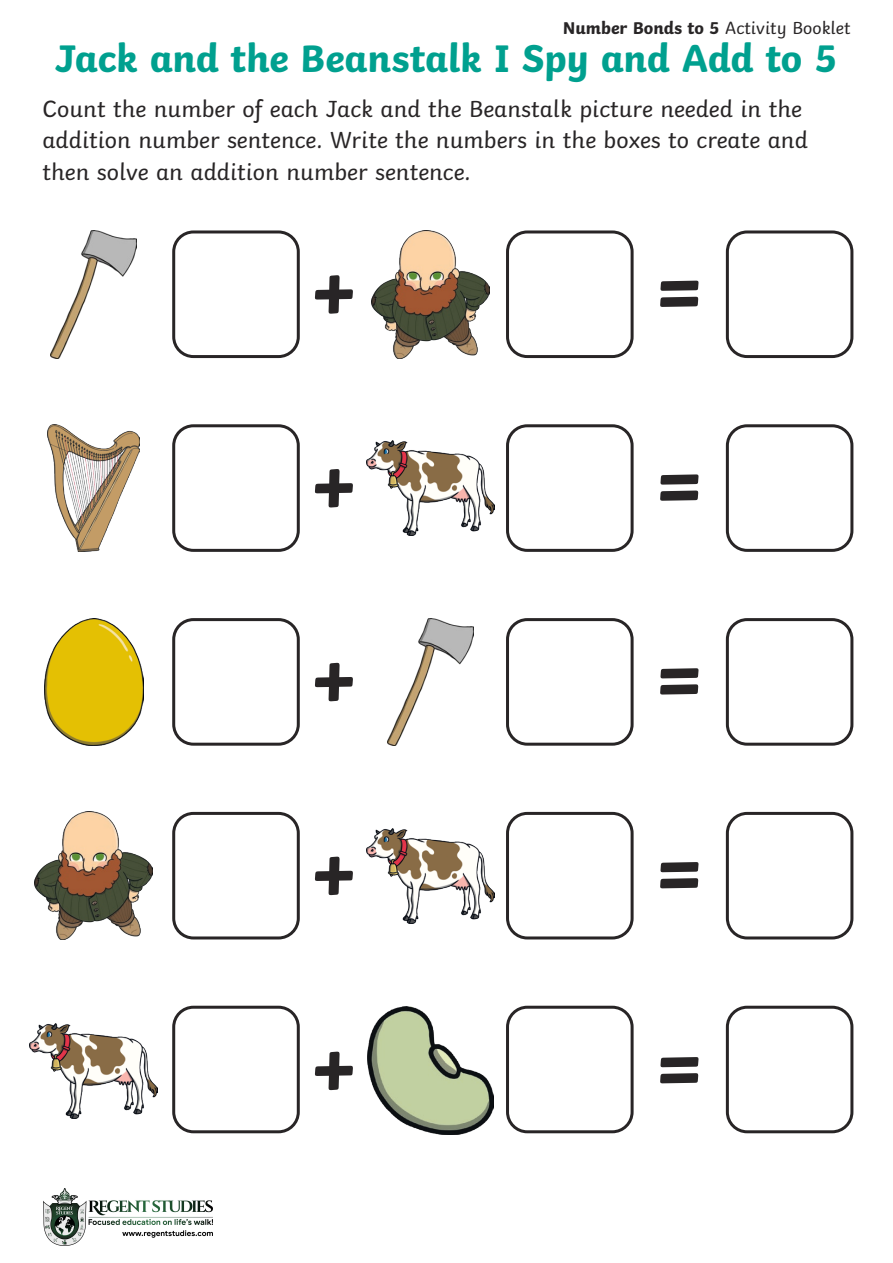
<style>
.page{position:relative;width:893px;height:1263px;background:#fff}
.page>*{position:absolute;margin:0;border:0;box-sizing:border-box;transform-origin:0 0}
.Heading_1{font:700 90px "Twinkl";color:#282526}
.Heading_1-2{font:700 40.5px "Twinkl";letter-spacing:-.01em;color:#00a08f}
.KS1_Body_Copy{font:24px/31.5px "Twinkl";color:#282526}
.t1{font:18px "Twinkl";color:#282526}
.s1{font-weight:700}
</style>
<div class="page">
<div style="left:726px;top:230px;width:127px;height:128px;border:3px solid #282526;border-radius:20px"></div>
<div style="left:726px;top:424px;width:127px;height:128px;border:3px solid #282526;border-radius:20px"></div>
<div style="left:726px;top:618px;width:127px;height:128px;border:3px solid #282526;border-radius:20px"></div>
<div style="left:726px;top:812px;width:127px;height:127px;border:3px solid #282526;border-radius:20px"></div>
<div style="left:726px;top:1006px;width:127px;height:127px;border:3px solid #282526;border-radius:20px"></div>
<div style="left:172px;top:230px;width:128px;height:128px;border:3px solid #282526;border-radius:20px"></div>
<div style="left:506px;top:230px;width:128px;height:128px;border:3px solid #282526;border-radius:20px"></div>
<div style="left:172px;top:424px;width:128px;height:128px;border:3px solid #282526;border-radius:20px"></div>
<div style="left:506px;top:424px;width:128px;height:128px;border:3px solid #282526;border-radius:20px"></div>
<div style="left:172px;top:812px;width:128px;height:127px;border:3px solid #282526;border-radius:20px"></div>
<div style="left:506px;top:812px;width:128px;height:127px;border:3px solid #282526;border-radius:20px"></div>
<div style="left:172px;top:1006px;width:128px;height:127px;border:3px solid #282526;border-radius:20px"></div>
<div style="left:506px;top:1006px;width:128px;height:127px;border:3px solid #282526;border-radius:20px"></div>
<div style="left:172px;top:618px;width:128px;height:128px;border:3px solid #282526;border-radius:20px"></div>
<div style="left:506px;top:618px;width:128px;height:128px;border:3px solid #282526;border-radius:20px"></div>
<img style="left:50px;top:230px;width:87px;height:128px">
<img style="left:371px;top:230px;width:119px;height:128px">
<img style="left:48px;top:424px;width:91px;height:128px">
<img style="left:367px;top:441px;width:127px;height:94px">
<img style="left:44px;top:618px;width:99px;height:128px">
<img style="left:387px;top:618px;width:87px;height:128px">
<img style="left:34px;top:812px;width:119px;height:127px">
<img style="left:367px;top:828px;width:127px;height:95px">
<img style="left:30px;top:1023px;width:127px;height:95px">
<img style="left:368px;top:1007px;width:125px;height:127px">
<img style="left:43px;top:1188px;width:169px;height:58px">
<p class="t1" style="left:563px;top:14px;width:289px"><span class="s1">Number Bonds to 5</span> Activity Booklet</p>
<p class="Heading_1-2" style="left:55px;top:25px;width:785px">Jack and the Beanstalk I Spy and Add to 5</p>
<p class="KS1_Body_Copy" style="left:42px;top:91px;width:767px">Count the number of each Jack and the Beanstalk picture needed in the addition number sentence. Write the numbers in the boxes to create and then solve an addition number sentence.</p>
<p class="Heading_1" style="left:307px;top:219px;width:55px">+</p>
<p class="Heading_1" style="left:653px;top:219px;width:55px">=</p>
<p class="Heading_1" style="left:307px;top:413px;width:55px">+</p>
<p class="Heading_1" style="left:653px;top:413px;width:55px">=</p>
<p class="Heading_1" style="left:307px;top:607px;width:55px">+</p>
<p class="Heading_1" style="left:307px;top:801px;width:55px">+</p>
<p class="Heading_1" style="left:653px;top:607px;width:55px">=</p>
<p class="Heading_1" style="left:653px;top:801px;width:55px">=</p>
<p class="Heading_1" style="left:307px;top:996px;width:55px">+</p>
<p class="Heading_1" style="left:653px;top:996px;width:55px">=</p>
</div>
